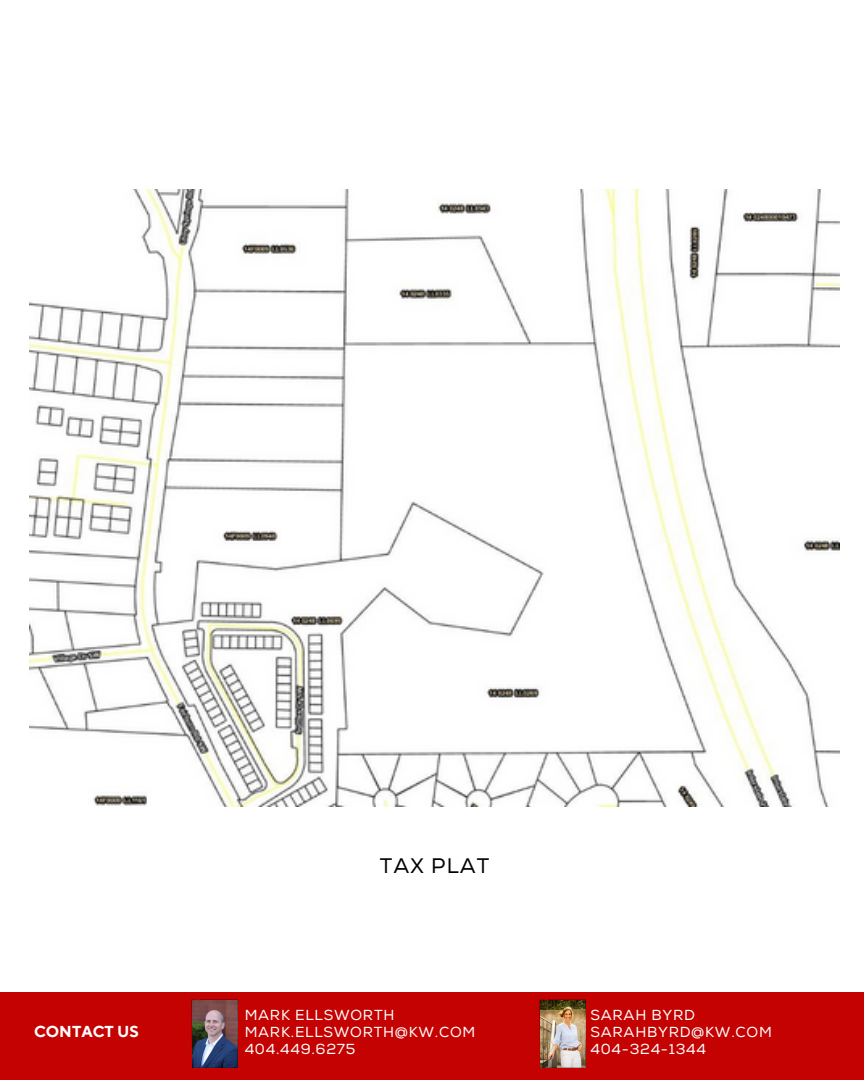
<style>
.page{position:relative;width:864px;height:1080px;background:#fff}
.page>*{position:absolute;margin:0;border:0;box-sizing:border-box;transform-origin:0 0}
.t1{font:21px "Nexa";letter-spacing:.05em;color:#000}
.t2{font:700 15.9px "TT Norms Pro";color:#fff}
.t3{font:14.4px "Nexa";letter-spacing:.05em;color:#fff}
</style>
<div class="page">
<div style="left:0;top:992px;width:864px;height:88px;background:#c50202"></div>
<img style="left:192px;top:1000px;width:46px;height:67px">
<img style="left:540px;top:1000px;width:46px;height:67px">
<img style="left:30px;top:190px;width:810px;height:616px">
<p class="t2" style="left:34px;top:1022px;width:106px">CONTACT US</p>
<p class="t1" style="left:380px;top:853px;width:111px">TAX PLAT</p>
<p class="t3" style="left:245px;top:1007px;width:151px">MARK ELLSWORTH</p>
<p class="t3" style="left:245px;top:1024px;width:232px">MARK.ELLSWORTH@KW.COM</p>
<p class="t3" style="left:245px;top:1041px;width:112px">404.449.6275</p>
<p class="t3" style="left:590px;top:1007px;width:106px">SARAH BYRD</p>
<p class="t3" style="left:590px;top:1024px;width:183px">SARAHBYRD@KW.COM</p>
<p class="t3" style="left:590px;top:1041px;width:117px">404-324-1344</p>
</div>
